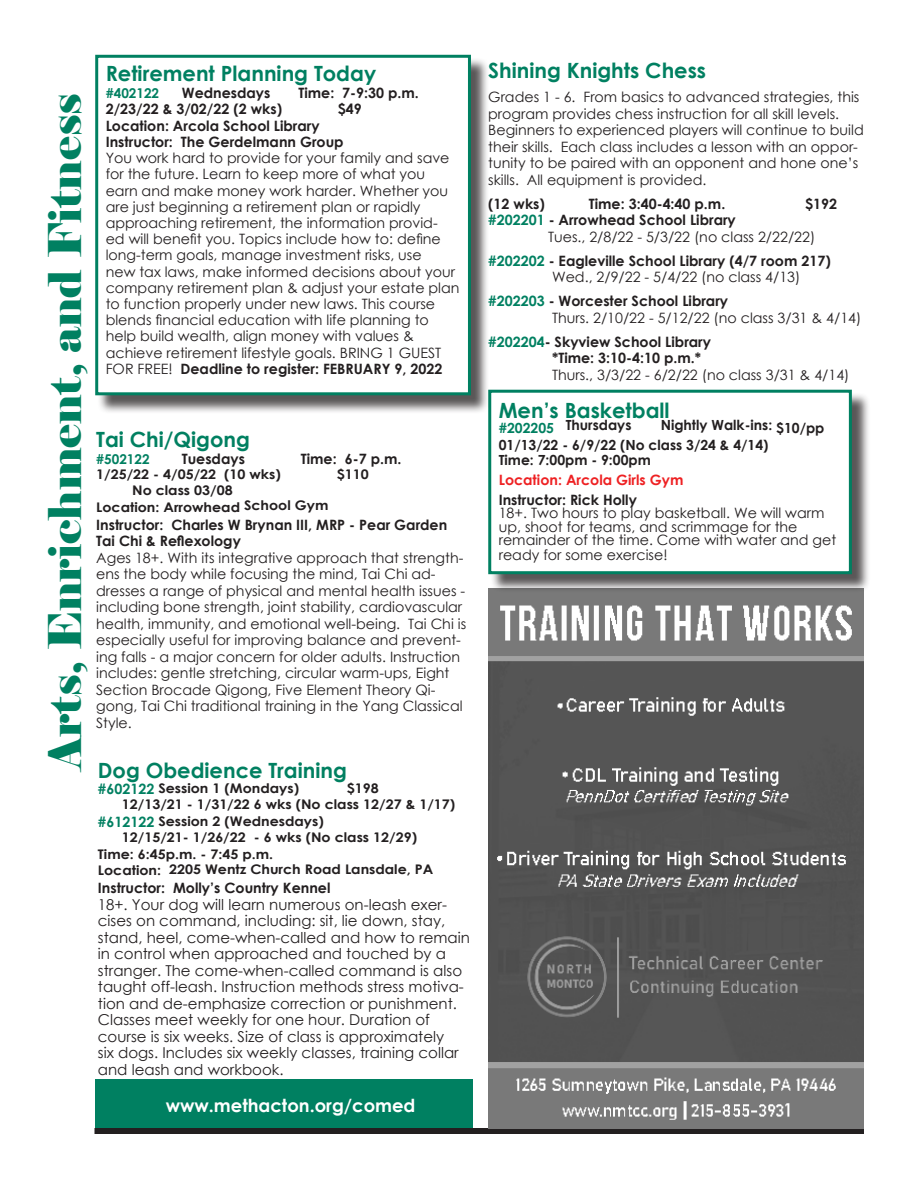
<style>
.page{position:relative;width:918px;height:1188px;background:#fff}
.page>*{position:absolute;margin:0;border:0;box-sizing:border-box;transform-origin:0 0}
.t1{font:45px "Elephant";color:#008061}
.t2{font:700 21px "Century Gothic";color:#008061}
.t3{font:700 18px "Century Gothic";color:#fff}
.t4{font:15px/16.5px "Century Gothic";color:#231f20}
.t5{font:14.25px/16.5px "Century Gothic";color:#231f20}
.t6{font:700 14.25px/16.5px "Century Gothic";color:#231f20}
.t7{font:700 14.25px "Century Gothic";color:#ee2123}
.t8{font:700 13.95px/19.5px "Century Gothic";color:#231f20}
.t9{font:700 13.5px "Century Gothic";color:#008061}
.t10{font:700 13.2px "Century Gothic";color:#231f20;scale:1.08 1}
.s1{font-weight:700}
.s2{font-size:14.25px;color:#008061}
.s3{font-weight:700;color:#008061}
.s4{color:#008061}
.s5{font-weight:400}
</style>
<div class="page">
<div style="left:94px;top:1128px;width:770px;height:6px;background:#231f20"></div>
<div style="left:95px;top:1079px;width:378px;height:49px;background:#008061"></div>
<div style="left:97px;top:57px;width:393px;height:357px;background:#231f20;opacity:.75"></div>
<div style="left:97px;top:56px;width:372px;height:338px;background:#fff"></div>
<div style="left:95px;top:55px;width:376px;height:340px;border:3px solid #008061"></div>
<img style="left:488px;top:588px;width:376px;height:540px">
<div style="left:490px;top:392px;width:381px;height:201px;background:#231f20;opacity:.75"></div>
<div style="left:490px;top:391px;width:360px;height:182px;background:#fff"></div>
<div style="left:488px;top:390px;width:364px;height:184px;border:3px solid #008061"></div>
<p class="t1" style="left:37px;top:770px;width:679px;rotate:-90deg">Arts, Enrichment, and Fitness</p>
<h2 class="t2" style="left:106px;top:57px;width:272px">Retirement Planning Today</h2>
<p class="t9" style="left:106px;top:82px;width:55px">#402122</p>
<p class="t6" style="left:182px;top:83px;width:90px">Wednesdays</p>
<p class="t6" style="left:298px;top:83px;width:122px">Time: 7-9:30 p.m.</p>
<p class="t6" style="left:106px;top:100px;width:178px">2/23/22 &amp; 3/02/22 (2 wks)</p>
<p class="t6" style="left:338px;top:100px;width:25px">$49</p>
<p class="t6" style="left:106px;top:116px;width:239px">Location: Arcola School Library<br>Instructor: The Gerdelmann Group</p>
<p class="t5" style="left:106px;top:150px;width:355px">You work hard to provide for your family and save for the future. Learn to keep more of what you earn and make money work harder. Whether you are just beginning a retirement plan or rapidly approaching retirement, the information provid&shy;ed will benefit you. Topics include how to: define long-term goals, manage investment risks, use<br>new tax laws, make informed decisions about your company retirement plan &amp; adjust your estate plan to function properly under new laws. This course blends financial education with life planning to help build wealth, align money with values &amp; achieve retirement lifestyle goals. BRING 1 GUEST FOR FREE! <span class="s1">Deadline to register: FEBRUARY 9, 2022</span></p>
<p class="t2" style="left:96px;top:424px;width:155px">Tai Chi/Qigong</p>
<p class="t9" style="left:96px;top:449px;width:55px">#502122</p>
<p class="t6" style="left:182px;top:450px;width:65px">Tuesdays</p>
<p class="t6" style="left:301px;top:450px;width:102px">Time: 6-7 p.m.</p>
<p class="t10" style="left:96px;top:464px;width:172px">1/25/22 - 4/05/22 (10 wks)</p>
<p class="t10" style="left:337px;top:464px;width:31px">$110</p>
<p class="t10" style="left:132px;top:480px;width:95px">No class 03/08</p>
<p class="t10" style="left:96px;top:497px;width:217px">Location: Arrowhead School Gym</p>
<p class="t6" style="left:96px;top:516px;width:353px">Instructor: Charles W Brynan III, MRP - Pear Garden<br>Tai Chi &amp; Reflexology</p>
<p class="t5" style="left:96px;top:549px;width:371px">Ages 18+. With its integrative approach that strength&shy;ens the body while focusing the mind, Tai Chi ad&shy;dresses a range of physical and mental health issues - including bone strength, joint stability, cardiovascular health, immunity, and emotional well-being. Tai Chi is especially useful for improving balance and prevent&shy;ing falls - a major concern for older adults. Instruction includes: gentle stretching, circular warm-ups, Eight Section Brocade Qigong, Five Element Theory Qi&shy;gong, Tai Chi traditional training in the Yang Classical Style.</p>
<p class="t2" style="left:98px;top:754px;width:251px">Dog Obedience Training</p>
<p class="t10" style="left:98px;top:778px;width:188px"><span class="s2">#602122</span> Session 1 (Mondays)</p>
<p class="t10" style="left:347px;top:778px;width:31px">$198</p>
<p class="t10" style="left:122px;top:794px;width:310px">12/13/21 - 1/31/22 6 wks (No class 12/27 &amp; 1/17)</p>
<p class="t10" style="left:98px;top:811px;width:211px"><span class="s2">#612122</span> Session 2 (Wednesdays)</p>
<p class="t10" style="left:122px;top:827px;width:275px">12/15/21- 1/26/22 - 6 wks (No class 12/29)</p>
<p class="t10" style="left:98px;top:844px;width:164px">Time: 6:45p.m. - 7:45 p.m.</p>
<p class="t10" style="left:98px;top:859px;width:312px">Location: 2205 Wentz Church Road Lansdale, PA</p>
<p class="t6" style="left:98px;top:879px;width:234px">Instructor: Molly’s Country Kennel</p>
<p class="t4" style="left:98px;top:896px;width:374px">18+. Your dog will learn numerous on-leash exer&shy;cises on command, including: sit, lie down, stay, stand, heel, come-when-called and how to remain in control when approached and touched by a stranger. The come-when-called command is also taught off-leash. Instruction methods stress motiva&shy;tion and de-emphasize correction or punishment.<br>Classes meet weekly for one hour. Duration of course is six weeks. Size of class is approximately<br>six dogs. Includes six weekly classes, training collar and leash and workbook.</p>
<p class="t3" style="left:166px;top:1091px;width:251px">www.methacton.org/comed</p>
<p class="t2" style="left:488px;top:54px;width:219px">Shining Knights Chess</p>
<p class="t5" style="left:488px;top:88px;width:377px">Grades 1 - 6. From basics to advanced strategies, this program provides chess instruction for all skill levels.<br>Beginners to experienced players will continue to build their skills. Each class includes a lesson with an oppor&shy;tunity to be paired with an opponent and hone one’s skills. All equipment is provided.</p>
<p class="t6" style="left:488px;top:194px;width:58px">(12 wks)</p>
<p class="t6" style="left:589px;top:194px;width:138px">Time: 3:40-4:40 p.m.</p>
<p class="t6" style="left:805px;top:194px;width:33px">$192</p>
<p class="t5" style="left:548px;top:211px;width:269px;text-indent:-60px"><span class="s3">#202201</span> <span class="s1">- Arrowhead School Library<br></span>Tues., 2/8/22 - 5/3/22 (no class 2/22/22)</p>
<p class="t6" style="left:552px;top:251px;width:280px;text-indent:-64px"><span class="s4">#202202</span> - Eagleville School Library (4/7 room 217)<br><span class="s5">Wed., 2/9/22 - 5/4/22 (no class 4/13)</span></p>
<p class="t5" style="left:552px;top:292px;width:311px;text-indent:-64px"><span class="s3">#202203</span> <span class="s1">- Worcester School Library<br></span>Thurs. 2/10/22 - 5/12/22 (no class 3/31 &amp; 4/14)</p>
<p class="t6" style="left:488px;top:332px;width:224px"><span class="s4">#202204</span>- Skyview School Library</p>
<p class="t5" style="left:552px;top:349px;width:299px"><span class="s1">*Time: 3:10-4:10 p.m.*<br></span>Thurs., 3/3/22 - 6/2/22 (no class 3/31 &amp; 4/14)</p>
<h2 class="t2" style="left:499px;top:395px;width:172px">Men’s Basketball</h2>
<p class="t8" style="left:499px;top:415px;width:134px"><span class="s4">#202205</span> Thursdays</p>
<p class="t8" style="left:499px;top:415px;width:327px;text-indent:162px">Nightly Walk-ins: $10/pp<br>01/13/22 - 6/9/22 (No class 3/24 &amp; 4/14)</p>
<p class="t8" style="left:499px;top:449px;width:154px">Time: 7:00pm - 9:00pm</p>
<p class="t7" style="left:499px;top:469px;width:186px">Location: Arcola Girls Gym</p>
<p class="t6" style="left:499px;top:491px;width:140px">Instructor: Rick Holly</p>
<p class="t5" style="left:499px;top:506px;width:339px;line-height:13.5px">18+. Two hours to play basketball. We will warm up, shoot for teams, and scrimmage for the remainder of the time. Come with water and get</p>
<p class="t5" style="left:499px;top:547px;width:170px">ready for some exercise!</p>
</div>
